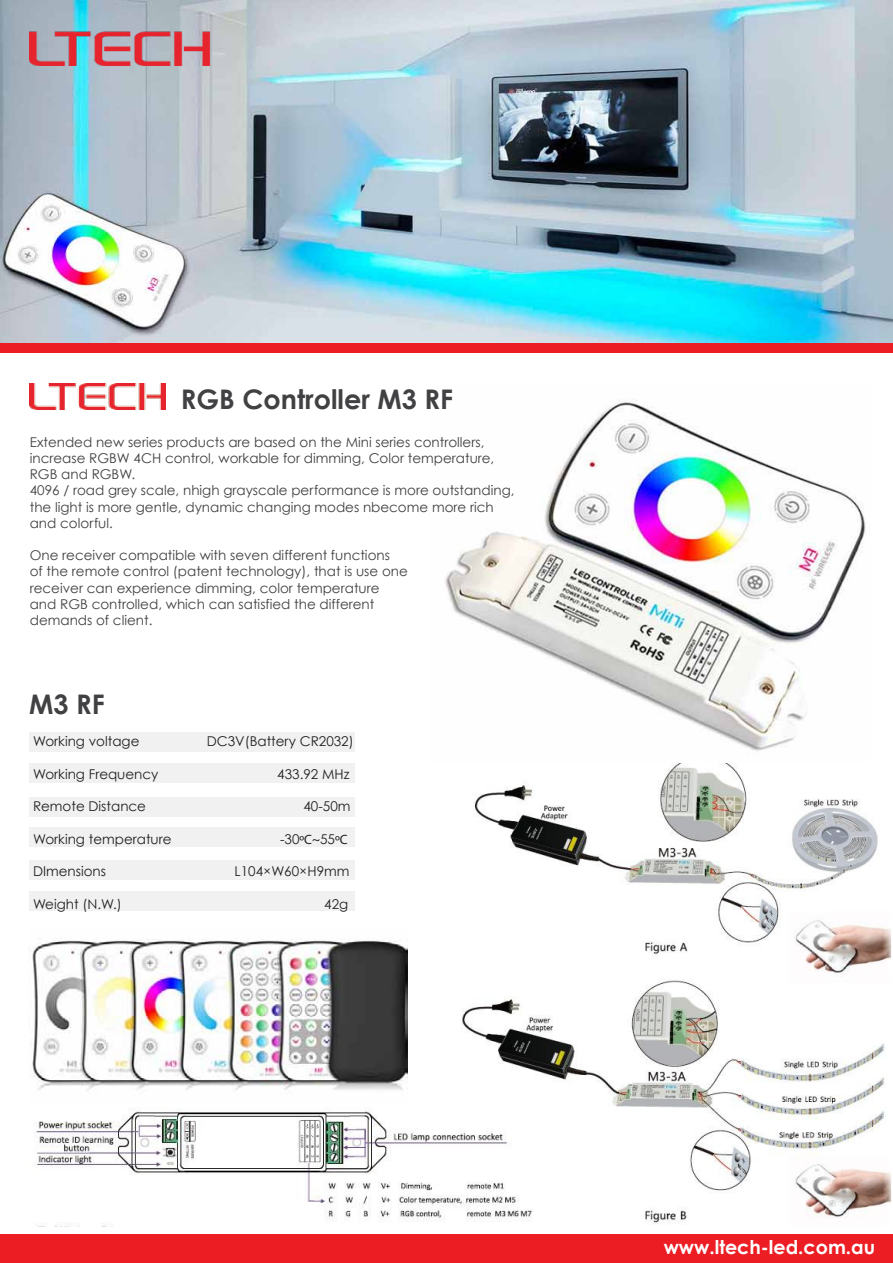
<style>
.page{position:relative;width:893px;height:1263px;background:#fff}
.page>*{position:absolute;margin:0;border:0;box-sizing:border-box;transform-origin:0 0}
.t1{font:700 27px "Century Gothic";color:#414042}
.t2{font:700 19.05px "Century Gothic";color:#fff}
.t3{font:13.5px/16.2px "Century Gothic";color:#414042}
.t4{font:13.5px "Century Gothic";color:#231f20}
.s1{font-family:"Myriad Pro"}
</style>
<div class="page">
<img style="left:462px;top:763px;width:429px;height:461px">
<img style="left:445px;top:400px;width:421px;height:351px">
<img style="left:0;top:0;width:893px;height:343px">
<div style="left:0;top:1234px;width:893px;height:29px;background:#ed1d24"></div>
<div style="left:0;top:343px;width:893px;height:10px;background:#ed1d24"></div>
<img style="left:30px;top:383px;width:136px;height:26px">
<div style="left:29px;top:763px;width:326px;height:20px;background:#f1f1f2"></div>
<div style="left:29px;top:797px;width:326px;height:20px;background:#f1f1f2"></div>
<div style="left:29px;top:827px;width:326px;height:20px;background:#f1f1f2"></div>
<div style="left:29px;top:732px;width:326px;height:20px;background:#f1f1f2"></div>
<div style="left:29px;top:891px;width:326px;height:20px;background:#f1f1f2"></div>
<div style="left:29px;top:860px;width:326px;height:19px;background:#f1f1f2"></div>
<img style="left:36px;top:1098px;width:504px;height:129px">
<img style="left:29px;top:939px;width:379px;height:163px">
<img style="left:30px;top:13px;width:188px;height:73px">
<h1 class="t1" style="left:181px;top:382px;width:274px">RGB Controller M3 RF</h1>
<p class="t3" style="left:30px;top:434px;width:486px">Extended new series products are based on the Mini series controllers, increase RGBW 4CH control, workable for dimming, Color temperature, RGB and RGBW.<br>4096 / road grey scale, nhigh grayscale performance is more outstanding, the light is more gentle, dynamic changing modes nbecome more rich and colorful.</p>
<p class="t3" style="left:30px;top:547px;width:380px">One receiver compatible with seven different functions<br>of the remote control (patent technology), that is use one receiver can experience dimming, color temperature and RGB controlled, which can satisfied the different demands of client.</p>
<h1 class="t1" style="left:29px;top:687px;width:77px">M3 RF</h1>
<p class="t4" style="left:33px;top:733px;width:108px">Working voltage</p>
<p class="t4" style="left:207px;top:733px;width:148px">DC3V(Battery CR2032)</p>
<p class="t4" style="left:33px;top:766px;width:127px">Working Frequency</p>
<p class="t4" style="left:277px;top:766px;width:74px">433.92 MHz</p>
<p class="t4" style="left:33px;top:798px;width:115px">Remote Distance</p>
<p class="t4" style="left:303px;top:798px;width:49px">40-50m</p>
<p class="t4" style="left:33px;top:830px;width:140px">Working temperature</p>
<p class="t4" style="left:280px;top:830px;width:69px">-30<span class="s1">ºC~</span>55<span class="s1">ºC</span></p>
<p class="t4" style="left:33px;top:863px;width:75px">DImensions</p>
<p class="t4" style="left:234px;top:863px;width:116px">L104×W60×H9mm</p>
<p class="t4" style="left:33px;top:895px;width:90px">Weight (N.W.)</p>
<p class="t4" style="left:324px;top:895px;width:26px">42g</p>
<h2 class="t2" style="left:664px;top:1235px;width:213px">www.ltech-led.com.au</h2>
</div>
